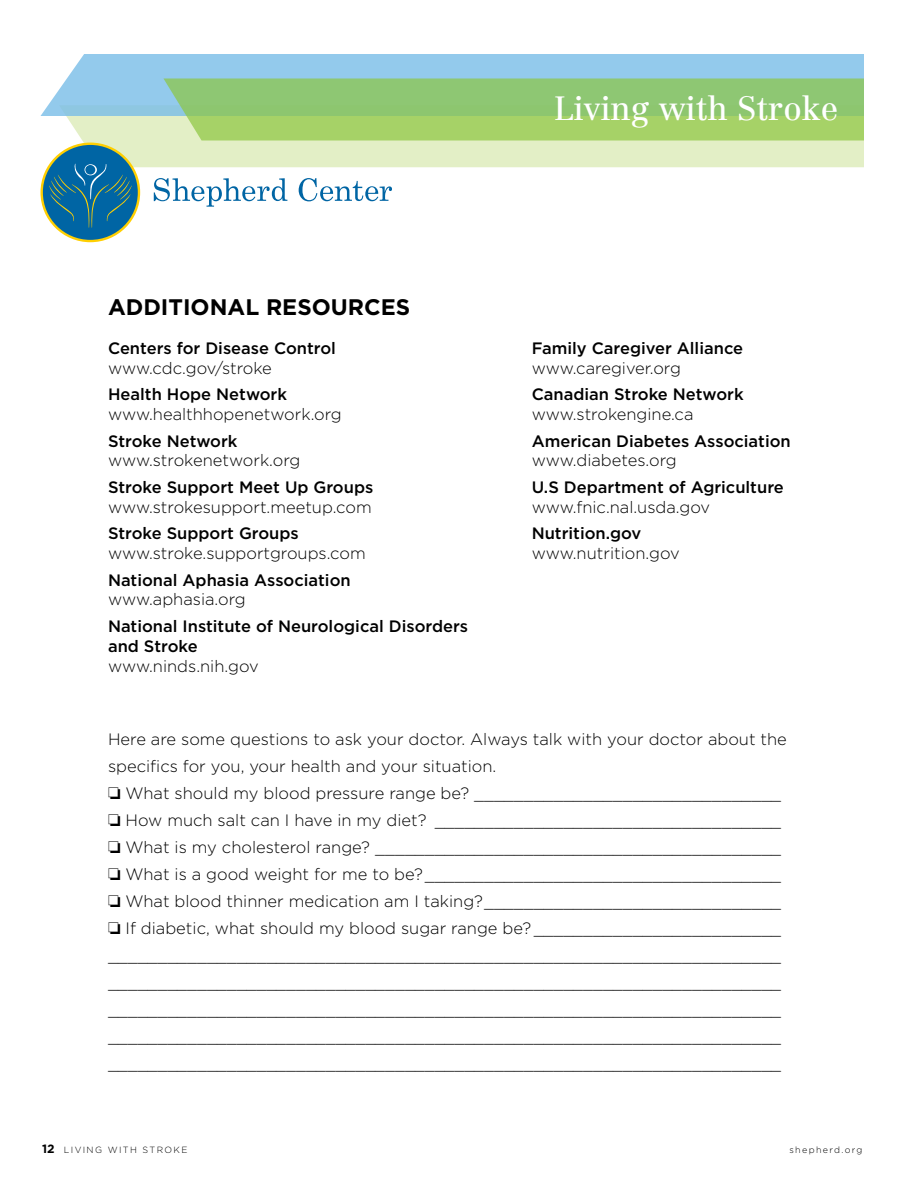
<style>
.page{position:relative;width:918px;height:1188px;background:#fff}
.page>*{position:absolute;margin:0;border:0;box-sizing:border-box;transform-origin:0 0}
.t1{font:33.15px "Centennial";color:#fff}
.t2{font:700 22.5px "Gotham";color:#000}
.t3{font:300 16.5px/27px "Gotham";color:#000}
.t4{font:500 16.5px/19.8px "Gotham";color:#000}
.t5{font:300 9px "Gotham";letter-spacing:.15em;color:#000}
.s1{font-weight:700;font-size:12px}
</style>
<div class="page">
<div style="left:59px;top:116px;width:805px;height:51px;background:#e3efc6"></div>
<svg style="left:40px;top:54px;width:824px;height:62px;background:#99ccec"></svg>
<svg style="left:163px;top:78px;width:701px;height:63px;background:#98cb72"></svg>
<div style="left:41px;top:143px;width:99px;height:99px;border:5px solid #ffcf01;border-radius:50%"></div>
<div style="left:43px;top:145px;width:95px;height:95px;background:#0065a4;border-radius:50%"></div>
<svg style="left:49px;top:163px;width:83px;height:65px"></svg>
<svg style="left:154px;top:178px;width:133px;height:29px"></svg>
<svg style="left:299px;top:178px;width:93px;height:23px"></svg>
<h1 class="t1" style="left:554px;top:88px;width:286px">Living with Stroke</h1>
<h2 class="t2" style="left:108px;top:293px;width:304px">ADDITIONAL RESOURCES</h2>
<p class="t4" style="left:108px;top:338px;width:230px">Centers for Disease Control</p>
<p class="t3" style="left:108px;top:354px;width:165px">www.cdc.gov/stroke</p>
<p class="t4" style="left:108px;top:384px;width:181px">Health Hope Network</p>
<p class="t3" style="left:108px;top:401px;width:235px">www.healthhopenetwork.org</p>
<p class="t4" style="left:108px;top:431px;width:131px">Stroke Network</p>
<p class="t3" style="left:108px;top:447px;width:194px">www.strokenetwork.org</p>
<p class="t4" style="left:108px;top:477px;width:267px">Stroke Support Meet Up Groups</p>
<p class="t3" style="left:108px;top:493px;width:265px">www.strokesupport.meetup.com</p>
<p class="t4" style="left:108px;top:523px;width:192px">Stroke Support Groups</p>
<p class="t3" style="left:108px;top:540px;width:259px">www.stroke.supportgroups.com</p>
<p class="t4" style="left:108px;top:570px;width:244px">National Aphasia Association</p>
<p class="t3" style="left:108px;top:586px;width:139px">www.aphasia.org</p>
<p class="t4" style="left:108px;top:616px;width:362px">National Institute of Neurological Disorders and Stroke</p>
<p class="t3" style="left:108px;top:652px;width:152px">www.ninds.nih.gov</p>
<p class="t4" style="left:532px;top:338px;width:213px">Family Caregiver Alliance</p>
<p class="t3" style="left:532px;top:354px;width:151px">www.caregiver.org</p>
<p class="t4" style="left:532px;top:384px;width:213px">Canadian Stroke Network</p>
<p class="t3" style="left:532px;top:401px;width:163px">www.strokengine.ca</p>
<p class="t4" style="left:532px;top:431px;width:261px">American Diabetes Association</p>
<p class="t3" style="left:532px;top:447px;width:147px">www.diabetes.org</p>
<p class="t4" style="left:532px;top:477px;width:254px">U.S Department of Agriculture</p>
<p class="t3" style="left:532px;top:493px;width:180px">www.fnic.nal.usda.gov</p>
<p class="t4" style="left:532px;top:523px;width:111px">Nutrition.gov</p>
<p class="t3" style="left:532px;top:540px;width:150px">www.nutrition.gov</p>
<p class="t3" style="left:108px;top:726px;width:680px">Here are some questions to ask your doctor. Always talk with your doctor about the specifics for you, your health and your situation.</p>
<p class="t3" style="left:108px;top:780px;width:675px">□ What should my blood pressure range be? _______________________________</p>
<p class="t3" style="left:108px;top:807px;width:675px">□ How much salt can I have in my diet? ___________________________________</p>
<p class="t3" style="left:108px;top:834px;width:675px">□ What is my cholesterol range? _________________________________________</p>
<p class="t3" style="left:108px;top:861px;width:675px">□ What is a good weight for me to be?____________________________________</p>
<p class="t3" style="left:108px;top:888px;width:675px">□ What blood thinner medication am I taking?______________________________</p>
<p class="t3" style="left:108px;top:915px;width:675px;text-align:justify">□ If diabetic, what should my blood sugar range be?_________________________ ____________________________________________________________________ ____________________________________________________________________ ____________________________________________________________________ ____________________________________________________________________ ____________________________________________________________________</p>
<p class="t5" style="left:42px;top:1145px;width:147px"><span class="s1">12</span> LIVING WITH STROKE</p>
<p class="t5" style="left:789px;top:1145px;width:75px">shepherd.org</p>
</div>
